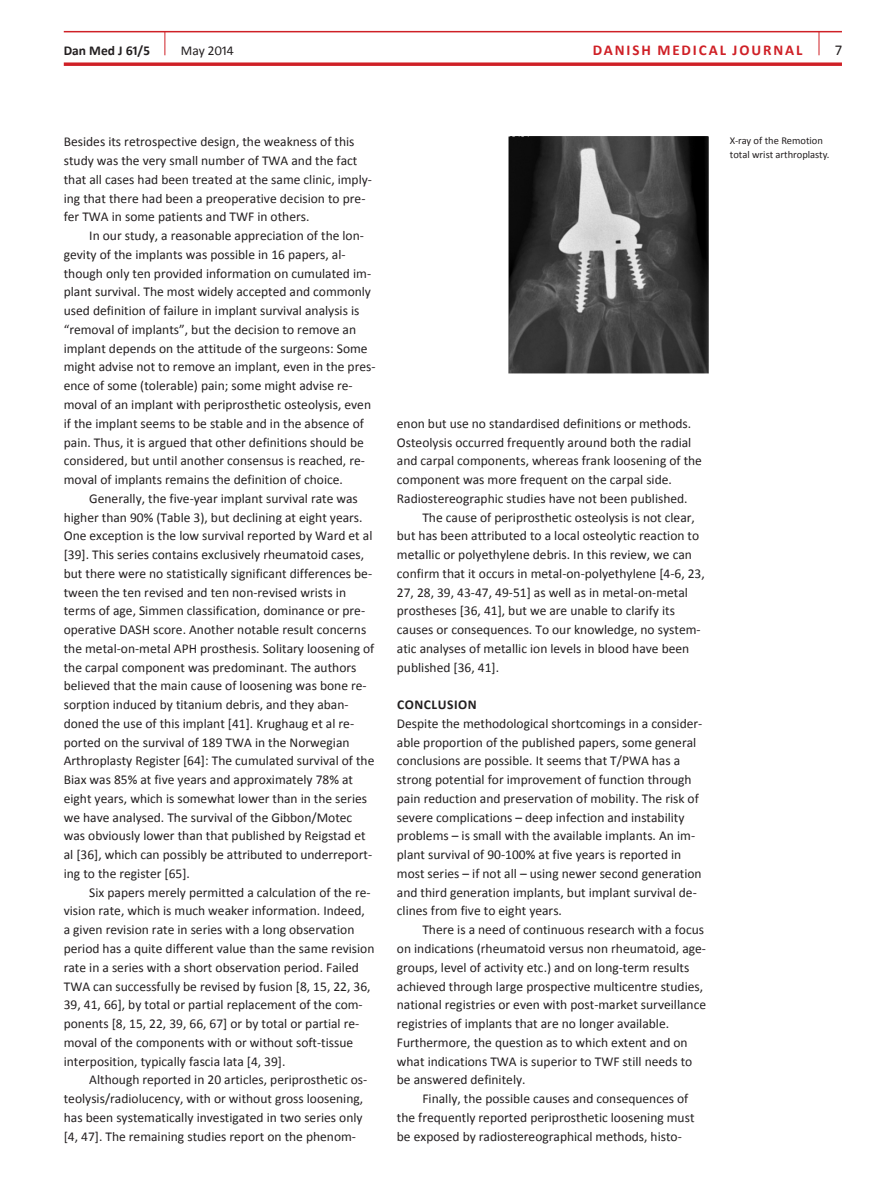
<style>
.page{position:relative;width:893px;height:1191px;background:#fff}
.page>*{position:absolute;margin:0;border:0;box-sizing:border-box;transform-origin:0 0}
.t1{font:700 15px "Calibri";letter-spacing:.125em;color:#cf2026}
.t2{font:15px "Calibri";color:#231f20}
.t3{font:13.5px/18.8px "Calibri";color:#231f20}
.t4{font:700 13.5px "Calibri";letter-spacing:.04em;color:#231f20}
.t5{font:10.5px/13.5px "Calibri";color:#231f20}
</style>
<div class="page">
<hr style="left:64px;top:31px;width:778px;height:1px;background:#cf2026">
<svg style="left:64px;top:62px;width:778px;height:4px;background:#d53d43"></svg>
<svg style="left:165px;top:32px;width:1px;height:23px"></svg>
<svg style="left:819px;top:32px;width:1px;height:23px"></svg>
<img style="left:508px;top:136px;width:200px;height:238px">
<p class="t4" style="left:64px;top:42px;width:88px">Dan Med J 61/5</p>
<p class="t3" style="left:181px;top:41px;width:54px">May 2014</p>
<p class="t1" style="left:593px;top:41px;width:211px">DANISH MEDICAL JOURNAL</p>
<p class="t2" style="left:835px;top:41px;width:8px">7</p>
<p class="t3" style="left:64px;top:132px;width:310px">Besides its retrospective design, the weakness of this study was the very small number of TWA and the fact that all cases had been treated at the same clinic, imply&shy;ing that there had been a preoperative decision to pre&shy;fer TWA in some patients and TWF in others.</p>
<p class="t3" style="left:64px;top:226px;width:313px;text-indent:26px">In our study, a reasonable appreciation of the lon&shy;gevity of the implants was possible in 16 papers, al&shy;though only ten provided information on cumulated im&shy;plant survival. The most widely accepted and commonly used definition of failure in implant survival analysis is “removal of implants”, but the decision to remove an implant depends on the attitude of the surgeons: Some might advise not to remove an implant, even in the pres&shy;ence of some (tolerable) pain; some might advise re&shy;moval of an implant with periprosthetic osteolysis, even if the implant seems to be stable and in the absence of pain. Thus, it is argued that other definitions should be considered, but until another consensus is reached, re&shy;moval of implants remains the definition of choice.</p>
<p class="t3" style="left:64px;top:488px;width:312px;text-indent:26px">Generally, the five-year implant survival rate was higher than 90% (Table 3), but declining at eight years.<br>One exception is the low survival reported by Ward et al [39]. This series contains exclusively rheumatoid cases, but there were no statistically significant differences be&shy;tween the ten revised and ten non-revised wrists in terms of age, Simmen classification, dominance or pre&shy;operative DASH score. Another notable result concerns the metal-on-metal APH prosthesis. Solitary loosening of the carpal component was predominant. The authors believed that the main cause of loosening was bone re&shy;sorption induced by titanium debris, and they aban&shy;doned the use of this implant [41]. Krughaug et al re&shy;ported on the survival of 189 TWA in the Norwegian Arthroplasty Register [64]: The cumulated survival of the Biax was 85% at five years and approximately 78% at eight years, which is somewhat lower than in the series we have analysed. The survival of the Gibbon/Motec was obviously lower than that published by Reigstad et al [36], which can possibly be attributed to underreport&shy;ing to the register [65].</p>
<p class="t3" style="left:64px;top:882px;width:312px;text-indent:26px">Six papers merely permitted a calculation of the re&shy;vision rate, which is much weaker information. Indeed, a given revision rate in series with a long observation period has a quite different value than the same revision rate in a series with a short observation period. Failed TWA can successfully be revised by fusion [8, 15, 22, 36, 39, 41, 66], by total or partial replacement of the com&shy;ponents [8, 15, 22, 39, 66, 67] or by total or partial re&shy;moval of the components with or without soft-tissue interposition, typically fascia lata [4, 39].</p>
<p class="t3" style="left:64px;top:1069px;width:305px;text-indent:26px">Although reported in 20 articles, periprosthetic os&shy;teolysis/radiolucency, with or without gross loosening, has been systematically investigated in two series only [4, 47]. The remaining studies report on the phenom-</p>
<p class="t3" style="left:397px;top:413px;width:307px">enon but use no standardised definitions or methods.<br>Osteolysis occurred frequently around both the radial and carpal components, whereas frank loosening of the component was more frequent on the carpal side.<br>Radiostereographic studies have not been published.</p>
<p class="t3" style="left:397px;top:507px;width:309px;text-indent:26px">The cause of periprosthetic osteolysis is not clear, but has been attributed to a local osteolytic reaction to metallic or polyethylene debris. In this review, we can confirm that it occurs in metal-on-polyethylene [4-6, 23, 27, 28, 39, 43-47, 49-51] as well as in metal-on-metal prostheses [36, 41], but we are unable to clarify its causes or consequences. To our knowledge, no system&shy;atic analyses of metallic ion levels in blood have been published [36, 41].</p>
<p class="t4" style="left:397px;top:696px;width:81px">CONCLUSION</p>
<p class="t3" style="left:397px;top:713px;width:307px">Despite the methodological shortcomings in a consider&shy;able proportion of the published papers, some general conclusions are possible. It seems that T/PWA has a strong potential for improvement of function through pain reduction and preservation of mobility. The risk of severe complications – deep infection and instability problems – is small with the available implants. An im&shy;plant survival of 90-100% at five years is reported in most series – if not all – using newer second generation and third generation implants, but implant survival de&shy;clines from five to eight years.</p>
<p class="t3" style="left:397px;top:919px;width:311px;text-indent:26px">There is a need of continuous research with a focus on indications (rheumatoid versus non rheumatoid, age&shy;groups, level of activity etc.) and on long-term results achieved through large prospective multicentre studies, national registries or even with post-market surveillance registries of implants that are no longer available.<br>Furthermore, the question as to which extent and on what indications TWA is superior to TWF still needs to be answered definitely.</p>
<p class="t3" style="left:397px;top:1088px;width:299px;text-indent:26px">Finally, the possible causes and consequences of the frequently reported periprosthetic loosening must be exposed by radiostereographical methods, histo-</p>
<p class="t5" style="left:730px;top:133px;width:101px">X-ray of the Remotion total wrist arthroplasty.</p>
</div>
